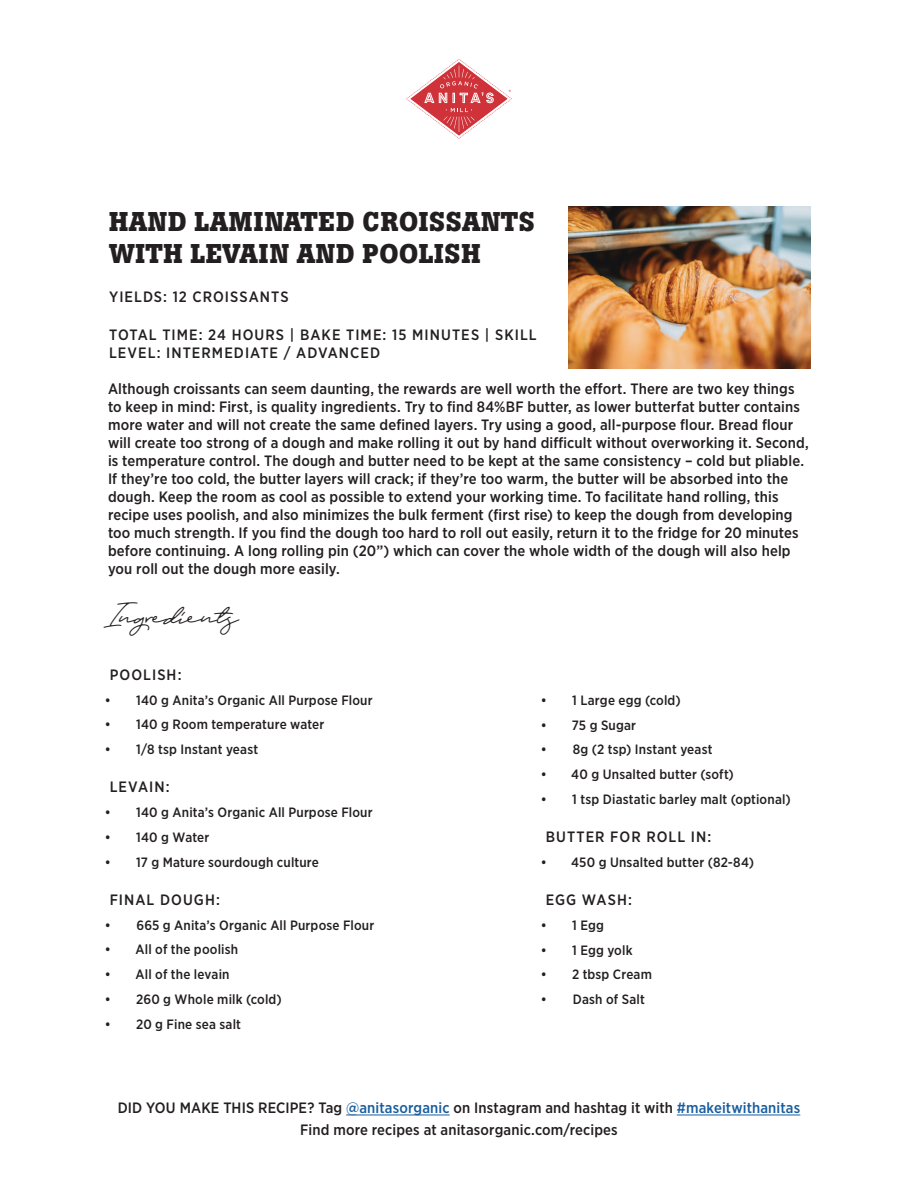
<style>
.page{position:relative;width:918px;height:1188px;background:#fff}
.page>*{position:absolute;margin:0;border:0;box-sizing:border-box;transform-origin:0 0}
.t1{font:33px "Portrait Script Alts";color:#231f20}
.t2{font:700 27px/32.4px "Boton";letter-spacing:.02em;color:#231f20}
.t3{font:500 15px/18px "Gotham Narrow";letter-spacing:.01em;color:#231f20}
.t4{font:500 15px/18px "Gotham Narrow";letter-spacing:.07em;color:#231f20}
.t5{font:500 13.5px "Gotham Narrow";letter-spacing:.015em;color:#231f20}
.t6{font:700 3.3px "Gotham Narrow";color:#cf3239}
.s1{color:#175d9e}
</style>
<div class="page">
<hr style="left:346px;top:1115px;width:104px;height:1px;background:#175d9e">
<hr style="left:677px;top:1115px;width:123px;height:1px;background:#175d9e">
<svg style="left:406px;top:59px;width:106px;height:80px"></svg>
<img style="left:569px;top:207px;width:242px;height:161px">
<p class="t6" style="left:509px;top:89px;width:4px">®</p>
<h2 class="t2" style="left:109px;top:206px;width:427px">HAND LAMINATED CROISSANTS<br>WITH LEVAIN AND POOLISH</h2>
<p class="t4" style="left:109px;top:287px;width:181px">YIELDS: 12 CROISSANTS</p>
<p class="t4" style="left:109px;top:326px;width:429px">TOTAL TIME: 24 HOURS | BAKE TIME: 15 MINUTES | SKILL<br>LEVEL: INTERMEDIATE / ADVANCED</p>
<p class="t3" style="left:108px;top:380px;width:702px">Although croissants can seem daunting, the rewards are well worth the effort. There are two key things to keep in mind: First, is quality ingredients. Try to find 84%BF butter, as lower butterfat butter contains more water and will not create the same defined layers. Try using a good, all-purpose flour. Bread flour will create too strong of a dough and make rolling it out by hand difficult without overworking it. Second, is temperature control. The dough and butter need to be kept at the same consistency – cold but pliable.<br>If they’re too cold, the butter layers will crack; if they’re too warm, the butter will be absorbed into the dough. Keep the room as cool as possible to extend your working time. To facilitate hand rolling, this recipe uses poolish, and also minimizes the bulk ferment (first rise) to keep the dough from developing too much strength. If you find the dough too hard to roll out easily, return it to the fridge for 20 minutes before continuing. A long rolling pin (20”) which can cover the whole width of the dough will also help you roll out the dough more easily.</p>
<h1 class="t1" style="left:104px;top:593px;width:134px">Ingredients</h1>
<p class="t4" style="left:110px;top:665px;width:73px">POOLISH:</p>
<p class="t5" style="left:105px;top:691px;width:269px">• 140 g Anita’s Organic All Purpose Flour</p>
<p class="t5" style="left:105px;top:716px;width:221px">• 140 g Room temperature water</p>
<p class="t5" style="left:105px;top:741px;width:155px">• 1/8 tsp Instant yeast</p>
<p class="t3" style="left:110px;top:778px;width:61px">LEVAIN:</p>
<p class="t5" style="left:105px;top:804px;width:269px">• 140 g Anita’s Organic All Purpose Flour</p>
<p class="t5" style="left:105px;top:829px;width:106px">• 140 g Water</p>
<p class="t5" style="left:105px;top:853px;width:216px">• 17 g Mature sourdough culture</p>
<p class="t4" style="left:110px;top:890px;width:112px">FINAL DOUGH:</p>
<p class="t5" style="left:105px;top:916px;width:271px">• 665 g Anita’s Organic All Purpose Flour</p>
<p class="t5" style="left:105px;top:941px;width:135px">• All of the poolish</p>
<p class="t5" style="left:105px;top:966px;width:126px">• All of the levain</p>
<p class="t5" style="left:105px;top:991px;width:178px">• 260 g Whole milk (cold)</p>
<p class="t5" style="left:105px;top:1015px;width:138px">• 20 g Fine sea salt</p>
<p class="t5" style="left:541px;top:692px;width:141px">• 1 Large egg (cold)</p>
<p class="t5" style="left:541px;top:716px;width:97px">• 75 g Sugar</p>
<p class="t5" style="left:541px;top:741px;width:173px">• 8g (2 tsp) Instant yeast</p>
<p class="t5" style="left:541px;top:766px;width:195px">• 40 g Unsalted butter (soft)</p>
<p class="t5" style="left:541px;top:791px;width:252px">• 1 tsp Diastatic barley malt (optional)</p>
<p class="t4" style="left:546px;top:828px;width:167px">BUTTER FOR ROLL IN:</p>
<p class="t5" style="left:541px;top:854px;width:215px">• 450 g Unsalted butter (82-84)</p>
<p class="t3" style="left:546px;top:891px;width:88px">EGG WASH:</p>
<p class="t5" style="left:541px;top:917px;width:65px">• 1 Egg</p>
<p class="t5" style="left:541px;top:941px;width:93px">• 1 Egg yolk</p>
<p class="t5" style="left:541px;top:966px;width:113px">• 2 tbsp Cream</p>
<p class="t5" style="left:541px;top:991px;width:105px">• Dash of Salt</p>
<p class="t3" style="left:118px;top:1099px;width:684px">DID YOU MAKE THIS RECIPE? Tag <span class="s1">@anitasorganic</span> on Instagram and hashtag it with <span class="s1">#makeitwithanitas</span></p>
<p class="t3" style="left:300px;top:1120px;width:319px">Find more recipes at anitasorganic.com/recipes</p>
</div>
